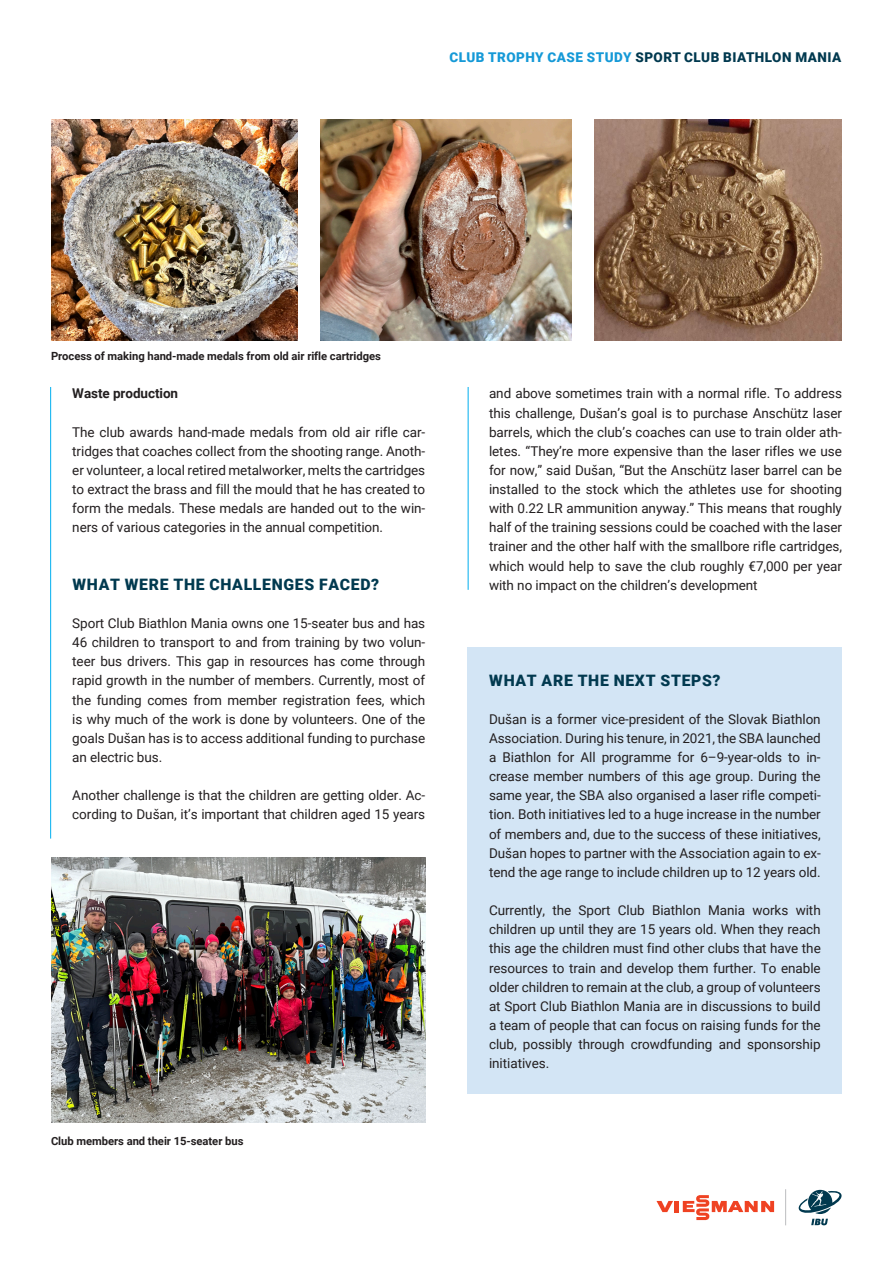
<style>
.page{position:relative;width:893px;height:1263px;background:#fff}
.page>*{position:absolute;margin:0;border:0;box-sizing:border-box;transform-origin:0 0}
.t1{font:900 15.75px "Roboto";letter-spacing:.045em;color:#01394f}
.t2{font:13.5px/19.2px "Roboto";letter-spacing:-.005em;color:#231f20;text-align:justify}
.t3{font:900 13.5px "Roboto";letter-spacing:.035em;color:#01394f}
.t4{font:700 13.5px "Roboto";letter-spacing:-.005em;color:#231f20}
.t5{font:700 11.25px "Roboto";letter-spacing:-.005em;color:#231f20}
.s1{color:#1599d7}
</style>
<div class="page">
<svg style="left:798px;top:1189px;width:44px;height:36px"></svg>
<hr style="left:785px;top:1189px;width:1px;height:36px;background:#bcbdc0">
<hr style="left:675px;top:1201px;width:4px;height:11px;background:#ef4222">
<svg style="left:656px;top:1201px;width:17px;height:11px"></svg>
<svg style="left:683px;top:1195px;width:91px;height:25px"></svg>
<hr style="left:50px;top:387px;width:1px;height:451px;background:#00aeef">
<hr style="left:468px;top:387px;width:1px;height:203px;background:#00aeef">
<img style="left:51px;top:119px;width:247px;height:221px">
<img style="left:51px;top:858px;width:374px;height:265px">
<img style="left:595px;top:119px;width:247px;height:221px">
<img style="left:321px;top:119px;width:251px;height:221px">
<div style="left:468px;top:647px;width:374px;height:446px;background:#d3e5f5"></div>
<p class="t3" style="left:449px;top:48px;width:393px"><span class="s1">CLUB TROPHY CASE STUDY</span> SPORT CLUB BIATHLON MANIA</p>
<p class="t5" style="left:51px;top:348px;width:331px">Process of making hand-made medals from old air rifle cartridges</p>
<p class="t4" style="left:72px;top:384px;width:107px">Waste production</p>
<p class="t2" style="left:72px;top:422px;width:355px">The club awards hand-made medals from old air rifle car&shy;tridges that coaches collect from the shooting range. Anoth&shy;er volunteer, a local retired metalworker, melts the cartridges to extract the brass and fill the mould that he has created to form the medals. These medals are handed out to the win&shy;ners of various categories in the annual competition.</p>
<p class="t1" style="left:73px;top:573px;width:308px">WHAT WERE THE CHALLENGES FACED?</p>
<p class="t2" style="left:72px;top:613px;width:354px">Sport Club Biathlon Mania owns one 15-seater bus and has 46 children to transport to and from training by two volun&shy;teer bus drivers. This gap in resources has come through rapid growth in the number of members. Currently, most of the funding comes from member registration fees, which is why much of the work is done by volunteers. One of the goals Dušan has is to access additional funding to purchase an electric bus.</p>
<p class="t2" style="left:72px;top:785px;width:354px">Another challenge is that the children are getting older. Ac&shy;cording to Dušan, it’s important that children aged 15 years</p>
<p class="t5" style="left:51px;top:1133px;width:194px">Club members and their 15-seater bus</p>
<p class="t2" style="left:489px;top:383px;width:354px">and above sometimes train with a normal rifle. To address this challenge, Dušan’s goal is to purchase Anschütz laser barrels, which the club’s coaches can use to train older ath&shy;letes. “They’re more expensive than the laser rifles we use for now,” said Dušan, “But the Anschütz laser barrel can be installed to the stock which the athletes use for shooting with 0.22 LR ammunition anyway.” This means that roughly half of the training sessions could be coached with the laser trainer and the other half with the smallbore rifle cartridges, which would help to save the club roughly €7,000 per year with no impact on the children’s development</p>
<p class="t1" style="left:489px;top:669px;width:233px">WHAT ARE THE NEXT STEPS?</p>
<p class="t2" style="left:489px;top:709px;width:333px">Dušan is a former vice-president of the Slovak Biathlon Association. During his tenure, in 2021, the SBA launched a Biathlon for All programme for 6–9-year-olds to in&shy;crease member numbers of this age group. During the same year, the SBA also organised a laser rifle competi&shy;tion. Both initiatives led to a huge increase in the number of members and, due to the success of these initiatives, Dušan hopes to partner with the Association again to ex&shy;tend the age range to include children up to 12 years old.</p>
<p class="t2" style="left:489px;top:900px;width:333px">Currently, the Sport Club Biathlon Mania works with children up until they are 15 years old. When they reach this age the children must find other clubs that have the resources to train and develop them further. To enable older children to remain at the club, a group of volunteers at Sport Club Biathlon Mania are in discussions to build a team of people that can focus on raising funds for the club, possibly through crowdfunding and sponsorship initiatives.</p>
</div>
